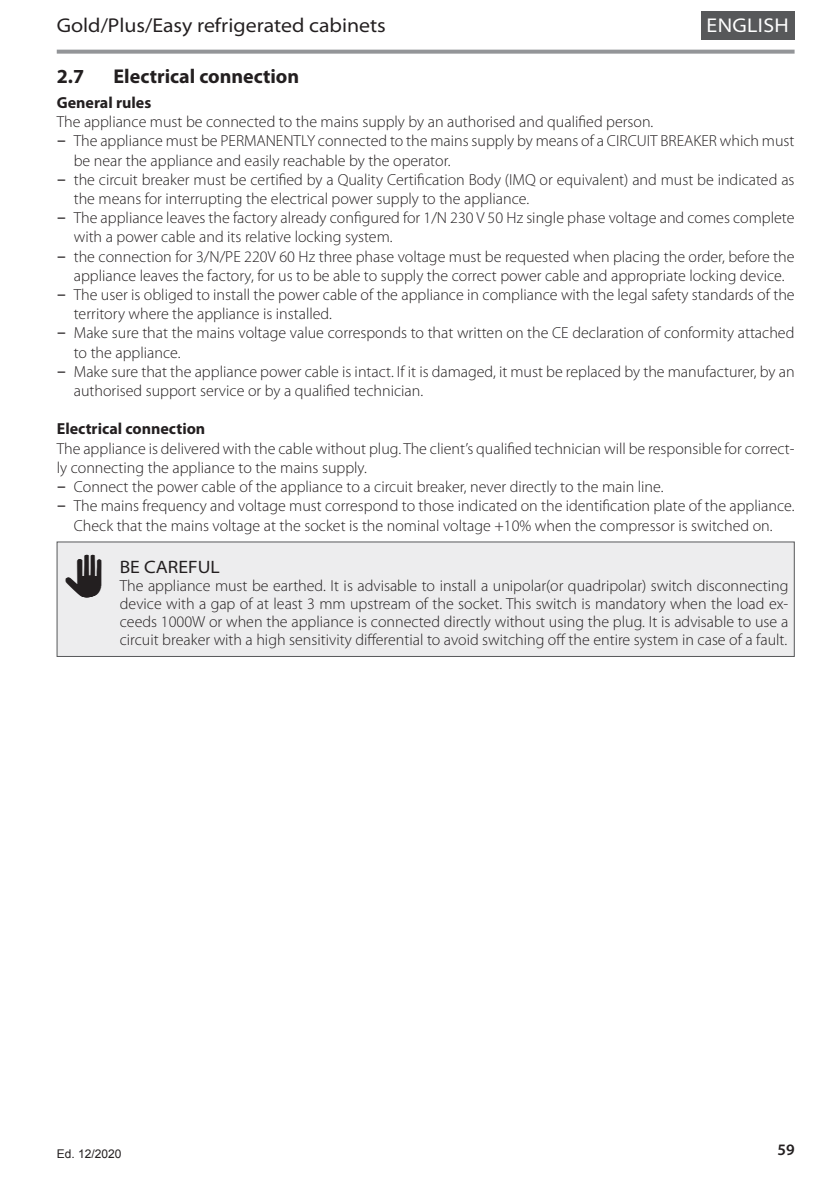
<style>
.page{position:relative;width:840px;height:1191px;background:#fff}
.page>*{position:absolute;margin:0;border:0;box-sizing:border-box;transform-origin:0 0}
.t1{font:40px "ELMEC Simboli";color:#231f20}
.t2{font:semi-expanded 20px "Myriad Pro";color:#231f20}
.t3{font:700 20px "Myriad Pro";color:#231f20}
.t4{font:semi-expanded 20px "Myriad Pro";letter-spacing:.02em;color:#fff}
.t5{font:semi-expanded 18px "Myriad Pro";color:#231f20}
.t6{font:300 16px/19.2px "Myriad Pro";color:#231f20}
.t7{font:700 16px "Myriad Pro";color:#231f20}
.t8{font:600 16px "Myriad Pro";color:#231f20}
.t9{font:12px "Arial";color:#231f20}
.s1{font-family:"DIN Pro";font-weight:400;font-size:18px}
</style>
<div class="page">
<svg style="left:57px;top:50px;width:737px;height:4px;background:#9c9ea1"></svg>
<div style="left:700px;top:11px;width:94px;height:29px;background:#57585a"></div>
<div style="left:39px;top:528px;width:772px;height:130px;background:#d9dadc;opacity:.47"></div>
<div style="left:57px;top:541px;width:737px;height:116px;border:1px solid #57585a"></div>
<p class="t2" style="left:57px;top:14px;width:330px">Gold/Plus/Easy refrigerated cabinets</p>
<p class="t4" style="left:706px;top:14px;width:84px">ENGLISH</p>
<p class="t3" style="left:57px;top:65px;width:29px">2.7</p>
<p class="t3" style="left:113px;top:65px;width:187px">Electrical connection</p>
<p class="t7" style="left:57px;top:94px;width:96px">General rules</p>
<p class="t6" style="left:57px;top:112px;width:598px">The appliance must be connected to the mains supply by an authorised and qualified person.</p>
<p class="t6" style="left:74px;top:132px;width:721px;text-indent:-17px"><span class="s1">–</span> The appliance must be PERMANENTLY connected to the mains supply by means of a CIRCUIT BREAKER which must be near the appliance and easily reachable by the operator.</p>
<p class="t6" style="left:74px;top:170px;width:721px;text-indent:-17px"><span class="s1">–</span> the circuit breaker must be certified by a Quality Certification Body (IMQ or equivalent) and must be indicated as the means for interrupting the electrical power supply to the appliance.</p>
<p class="t6" style="left:74px;top:208px;width:721px;text-indent:-17px"><span class="s1">–</span> The appliance leaves the factory already configured for 1/N 230 V 50 Hz single phase voltage and comes complete with a power cable and its relative locking system.</p>
<p class="t6" style="left:57px;top:247px;width:739px;text-align:center"><span class="s1">–</span> the connection for 3/N/PE 220V 60 Hz three phase voltage must be requested when placing the order, before the appliance leaves the factory, for us to be able to supply the correct power cable and appropriate locking device.</p>
<p class="t6" style="left:74px;top:285px;width:722px;text-indent:-17px"><span class="s1">–</span> The user is obliged to install the power cable of the appliance in compliance with the legal safety standards of the territory where the appliance is installed.</p>
<p class="t6" style="left:74px;top:324px;width:721px;text-indent:-17px"><span class="s1">–</span> Make sure that the mains voltage value corresponds to that written on the CE declaration of conformity attached to the appliance.</p>
<p class="t6" style="left:74px;top:362px;width:722px;text-indent:-17px"><span class="s1">–</span> Make sure that the appliance power cable is intact. If it is damaged, it must be replaced by the manufacturer, by an authorised support service or by a qualified technician.</p>
<p class="t7" style="left:57px;top:420px;width:150px">Electrical connection</p>
<p class="t6" style="left:57px;top:439px;width:739px">The appliance is delivered with the cable without plug. The client’s qualified technician will be responsible for correct&shy;ly connecting the appliance to the mains supply.</p>
<p class="t6" style="left:57px;top:477px;width:608px"><span class="s1">–</span> Connect the power cable of the appliance to a circuit breaker, never directly to the main line.</p>
<p class="t6" style="left:57px;top:496px;width:739px;text-align:center"><span class="s1">–</span> The mains frequency and voltage must correspond to those indicated on the identification plate of the appliance.<br>Check that the mains voltage at the socket is the nominal voltage +10% when the compressor is switched on.</p>
<h1 class="t1" style="left:63px;top:555px;width:44px">m</h1>
<p class="t5" style="left:120px;top:557px;width:101px">BE CAREFUL</p>
<p class="t6" style="left:120px;top:577px;width:669px;line-height:18px;text-align:justify">The appliance must be earthed. It is advisable to install a unipolar(or quadripolar) switch disconnecting device with a gap of at least 3 mm upstream of the socket. This switch is mandatory when the load ex&shy;ceeds 1000W or when the appliance is connected directly without using the plug. It is advisable to use a circuit breaker with a high sensitivity differential to avoid switching off the entire system in case of a fault.</p>
<p class="t9" style="left:57px;top:1145px;width:66px">Ed. 12/2020</p>
<p class="t8" style="left:777px;top:1140px;width:19px">59</p>
</div>
